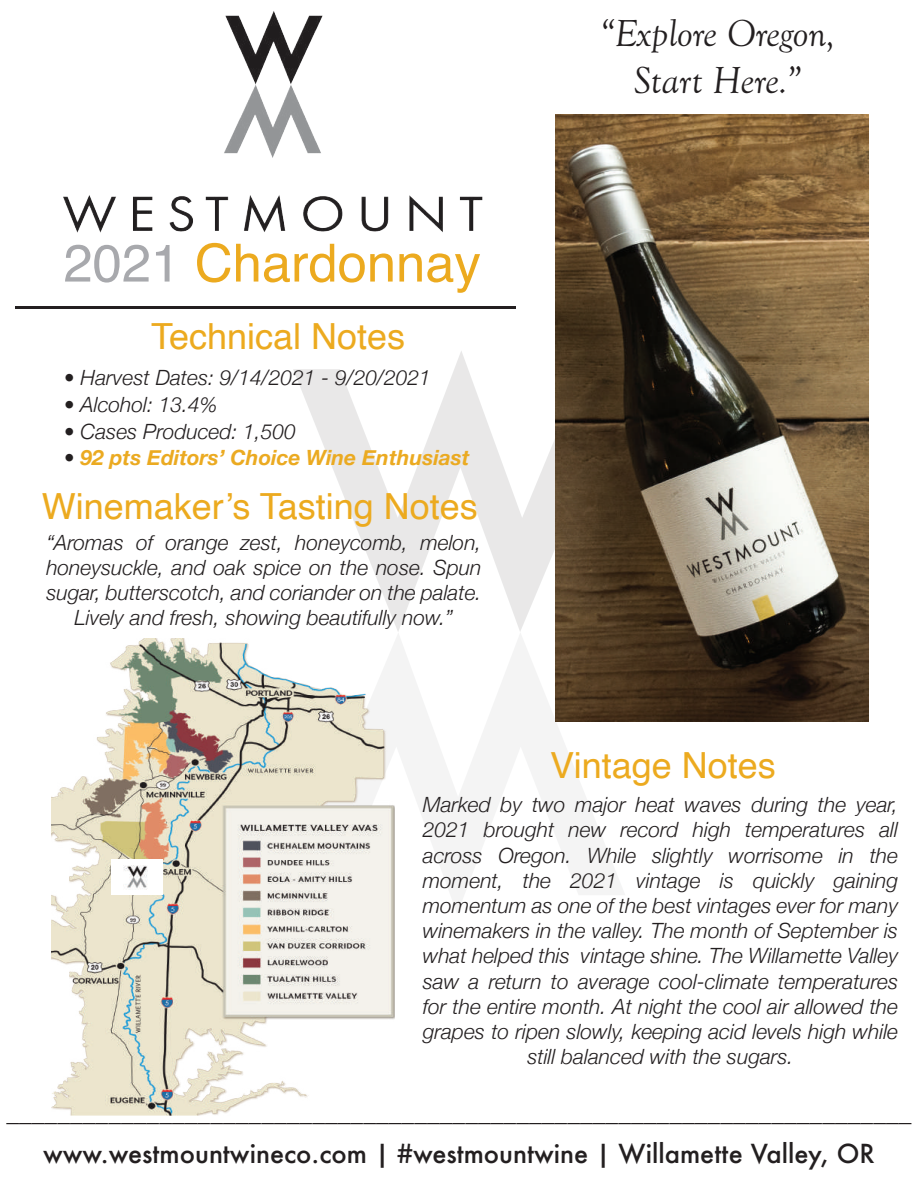
<style>
.page{position:relative;width:918px;height:1188px;background:#fff}
.page>*{position:absolute;margin:0;border:0;box-sizing:border-box;transform-origin:0 0}
.t1{font:60px "Helvetica";color:#231f20}
.t2{font:52.5px "Helvetica";color:#ecaa1f}
.t3{font:italic 39px/46.8px "Goudy Old Sty";color:#231f20;text-align:center}
.t4{font:36px "Helvetica";color:#ecaa1f}
.t5{font:italic 300 25.5px "Helvetica Neue";color:#231f20}
.t6{font:500 25.5px "Futura";color:#231f20}
.t7{font:italic 300 21px/25.2px "Helvetica Neue";color:#231f20;text-align:center}
.t8{font:italic 700 21px "Helvetica Neue";color:#ebaa21}
.s1{color:#a8a9ad}
.s2{font-style:normal}
.s3{font-weight:300;color:#231f20}
</style>
<div class="page">
<svg style="left:394px;top:632px;width:231px;height:282px"></svg>
<svg style="left:293px;top:350px;width:263px;height:282px"></svg>
<img style="left:52px;top:638px;width:342px;height:478px">
<img style="left:111px;top:860px;width:51px;height:35px">
<img style="left:556px;top:115px;width:312px;height:607px">
<img style="left:63px;top:11px;width:420px;height:222px">
<h3 class="t3" style="left:600px;top:11px;width:237px">“Explore Oregon,<br>Start Here.”</h3>
<h2 class="t2" style="left:63px;top:223px;width:419px"><span class="s1">2021</span> Chardonnay</h2>
<h1 class="t1" style="left:16px;top:234px;width:502px">_______________</h1>
<h3 class="t4" style="left:151px;top:309px;width:256px">Technical Notes</h3>
<p class="t7" style="left:64px;top:364px;width:368px"><span class="s2">•</span> Harvest Dates: 9/14/2021 - 9/20/2021</p>
<p class="t7" style="left:64px;top:390px;width:154px">• Alcohol: 13.4%</p>
<p class="t7" style="left:64px;top:417px;width:233px">• Cases Produced: 1,500</p>
<p class="t8" style="left:64px;top:441px;width:407px"><span class="s3">•</span> 92 pts Editors’ Choice Wine Enthusiast</p>
<h3 class="t4" style="left:42px;top:478px;width:438px">Winemaker’s Tasting Notes</h3>
<p class="t7" style="left:46px;top:528px;width:437px">“Aromas of orange zest, honeycomb, melon, honeysuckle, and oak spice on the nose. Spun sugar, butterscotch, and coriander on the palate.<br>Lively and fresh, showing beautifully now.”</p>
<h3 class="t4" style="left:550px;top:737px;width:227px">Vintage Notes</h3>
<p class="t7" style="left:423px;top:791px;width:477px">Marked by two major heat waves during the year, 2021 brought new record high temperatures all across Oregon. While slightly worrisome in the moment, the 2021 vintage is quickly gaining momentum as one of the best vintages ever for many winemakers in the valley. The month of September is what helped this vintage shine. The Willamette Valley saw a return to average cool-climate temperatures for the entire month. At night the cool air allowed the grapes to ripen slowly, keeping acid levels high while still balanced with the sugars.</p>
<p class="t5" style="left:6px;top:1092px;width:907px">_______________________________________________________________________</p>
<p class="t6" style="left:43px;top:1137px;width:833px">www.westmountwineco.com | #westmountwine | Willamette Valley, OR</p>
</div>
